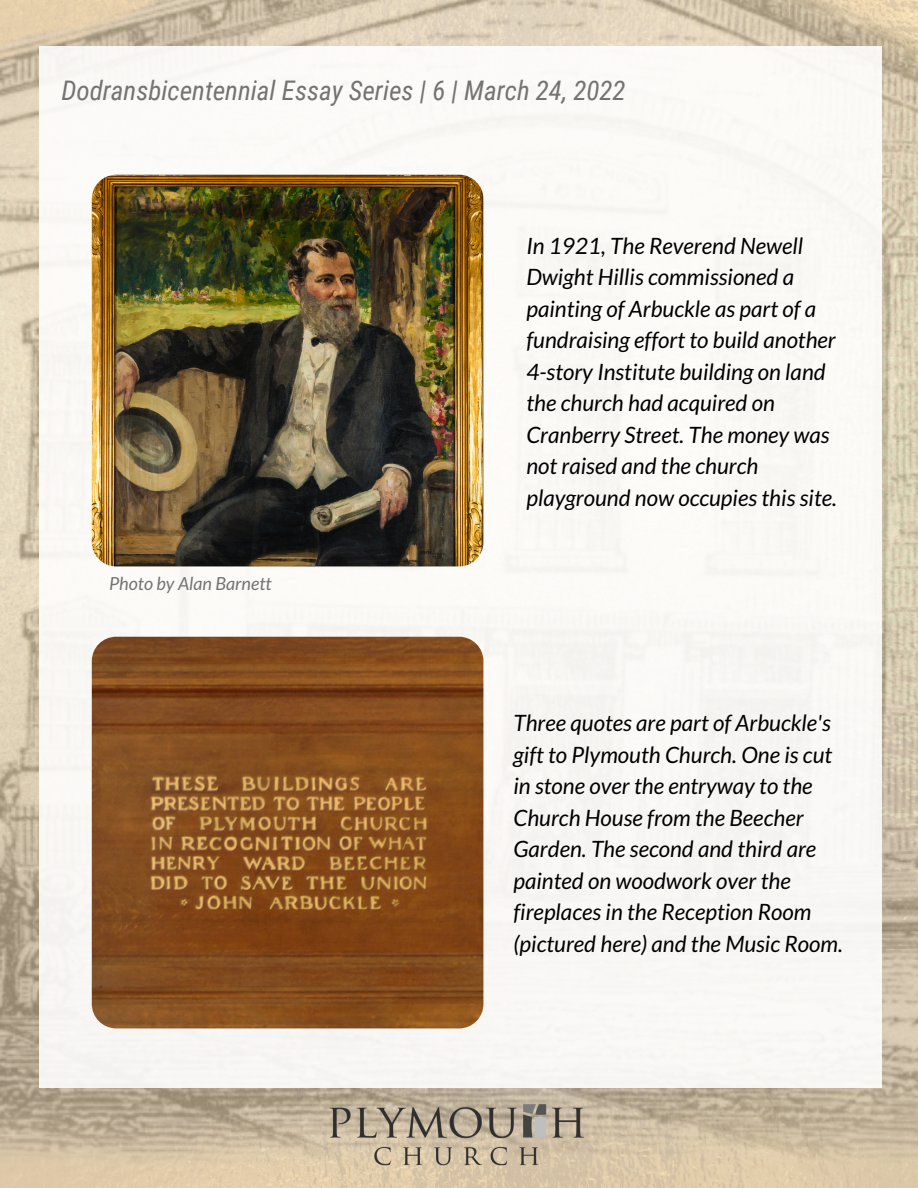
<style>
.page{position:relative;width:918px;height:1188px;background:#fff}
.page>*{position:absolute;margin:0;border:0;box-sizing:border-box;transform-origin:0 0}
.t1{font:italic 27px "Roboto Condensed";color:#737373}
.t2{font:italic 22.5px/31.5px "Lato";color:#000}
.t3{font:italic 18px "Lato";color:#737373}
</style>
<div class="page">
<img style="left:0;top:0;width:918px;height:1188px">
<div style="left:40px;top:46px;width:842px;height:1042px;background:#faf8f6"></div>
<img style="left:308px;top:1102px;width:302px;height:72px">
<img style="left:92px;top:175px;width:391px;height:391px;border-radius:24px">
<img style="left:92px;top:637px;width:391px;height:391px;border-radius:24px">
<p class="t1" style="left:61px;top:75px;width:566px">Dodransbicentennial Essay Series | 6 | March 24, 2022</p>
<p class="t3" style="left:109px;top:572px;width:164px">Photo by Alan Barnett</p>
<p class="t2" style="left:526px;top:229px;width:312px">In 1921, The Reverend Newell<br>Dwight Hillis commissioned a painting of Arbuckle as part of a fundraising effort to build another<br>4-story Institute building on land the church had acquired on<br>Cranberry Street. The money was not raised and the church playground now occupies this site.</p>
<p class="t2" style="left:513px;top:707px;width:331px">Three quotes are part of Arbuckle's gift to Plymouth Church. One is cut in stone over the entryway to the<br>Church House from the Beecher<br>Garden. The second and third are painted on woodwork over the fireplaces in the Reception Room (pictured here) and the Music Room.</p>
</div>
